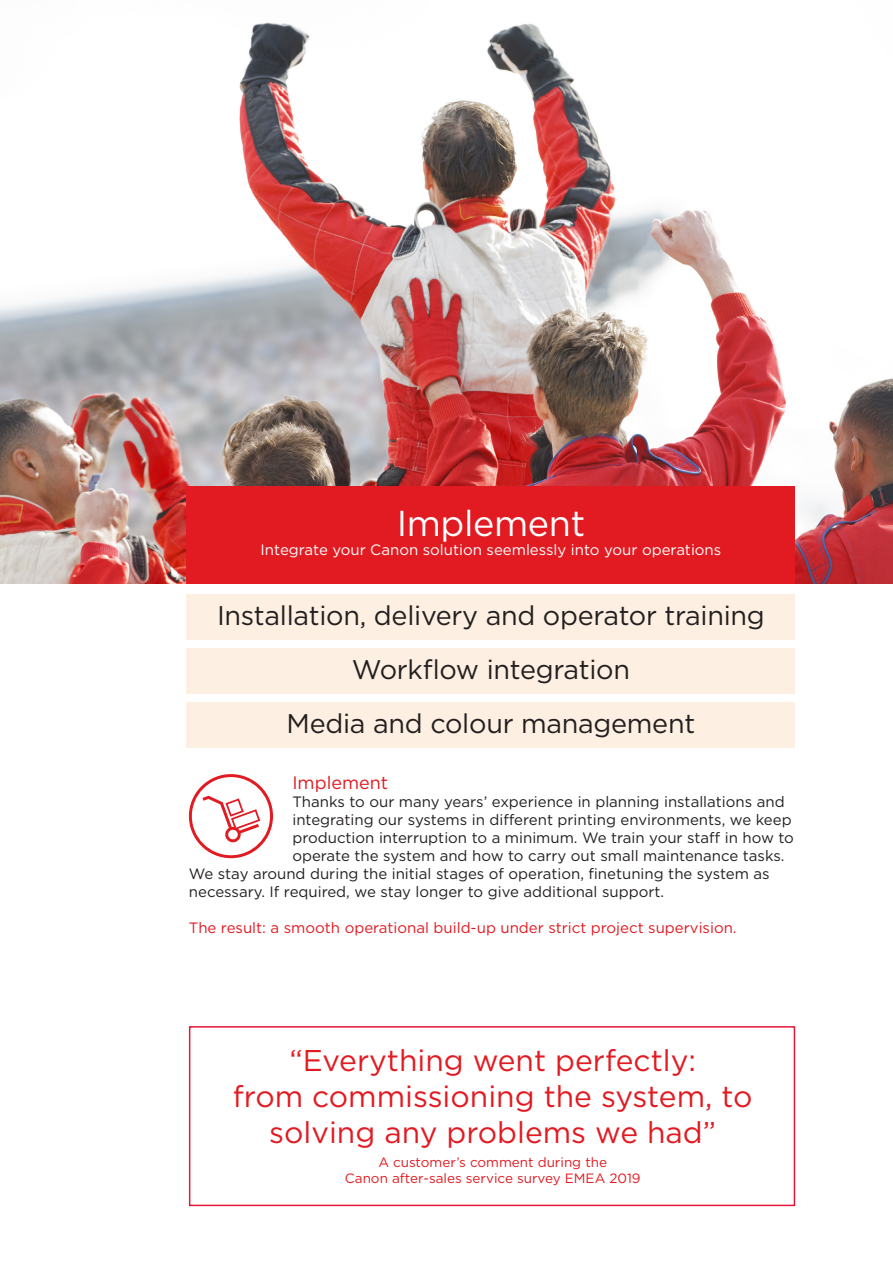
<style>
.page{position:relative;width:893px;height:1263px;background:#fff}
.page>*{position:absolute;margin:0;border:0;box-sizing:border-box;transform-origin:0 0}
.t1{font:36px "Gotham";letter-spacing:-.01em;color:#fff}
.t2{font:30px/36px "Gotham";color:#e21a21;text-align:center}
.t3{font:27px "Gotham";letter-spacing:-.01em;color:#231f20}
.t4{font:18px "Gotham";color:#e21a21}
.t5{font:15px "Gotham";color:#231f20}
.t6{font:15px "Gotham";color:#e21a21}
.t7{font:15px "Gotham";color:#fff}
.t8{font:13.5px "Gotham";color:#e21a21}
</style>
<div class="page">
<img style="left:0;top:22px;width:893px;height:562px">
<div style="left:189px;top:1026px;width:606px;height:180px;border:2px solid #e51836"></div>
<div style="left:187px;top:486px;width:608px;height:98px;background:#e21a21"></div>
<div style="left:187px;top:594px;width:608px;height:45px;background:#fdefe1"></div>
<div style="left:187px;top:648px;width:608px;height:45px;background:#fdefe1"></div>
<div style="left:187px;top:702px;width:608px;height:45px;background:#fdefe1"></div>
<svg style="left:189px;top:774px;width:84px;height:84px"></svg>
<p class="t1" style="left:397px;top:500px;width:190px">Implement</p>
<p class="t7" style="left:261px;top:540px;width:462px">Integrate your Canon solution seemlessly into your operations</p>
<p class="t3" style="left:217px;top:598px;width:549px">Installation, delivery and operator training</p>
<p class="t3" style="left:352px;top:652px;width:280px">Workflow integration</p>
<p class="t3" style="left:287px;top:706px;width:410px">Media and colour management</p>
<p class="t4" style="left:292px;top:771px;width:97px">Implement</p>
<p class="t5" style="left:292px;top:791px;width:494px">Thanks to our many years’ experience in planning installations and</p>
<p class="t5" style="left:292px;top:809px;width:501px">integrating our systems in different printing environments, we keep</p>
<p class="t5" style="left:292px;top:827px;width:503px">production interruption to a minimum. We train your staff in how to</p>
<p class="t5" style="left:292px;top:845px;width:494px">operate the system and how to carry out small maintenance tasks.</p>
<p class="t5" style="left:189px;top:863px;width:582px">We stay around during the initial stages of operation, finetuning the system as</p>
<p class="t5" style="left:189px;top:881px;width:477px">necessary. If required, we stay longer to give additional support.</p>
<p class="t6" style="left:189px;top:917px;width:549px">The result: a smooth operational build-up under strict project supervision.</p>
<p class="t2" style="left:289px;top:1042px;width:408px">“Everything went perfectly:</p>
<p class="t2" style="left:233px;top:1078px;width:521px">from commissioning the system, to solving any problems we had”</p>
<p class="t8" style="left:378px;top:1154px;width:230px">A customer’s comment during the</p>
<p class="t8" style="left:345px;top:1170px;width:297px">Canon after-sales service survey EMEA 2019</p>
</div>
